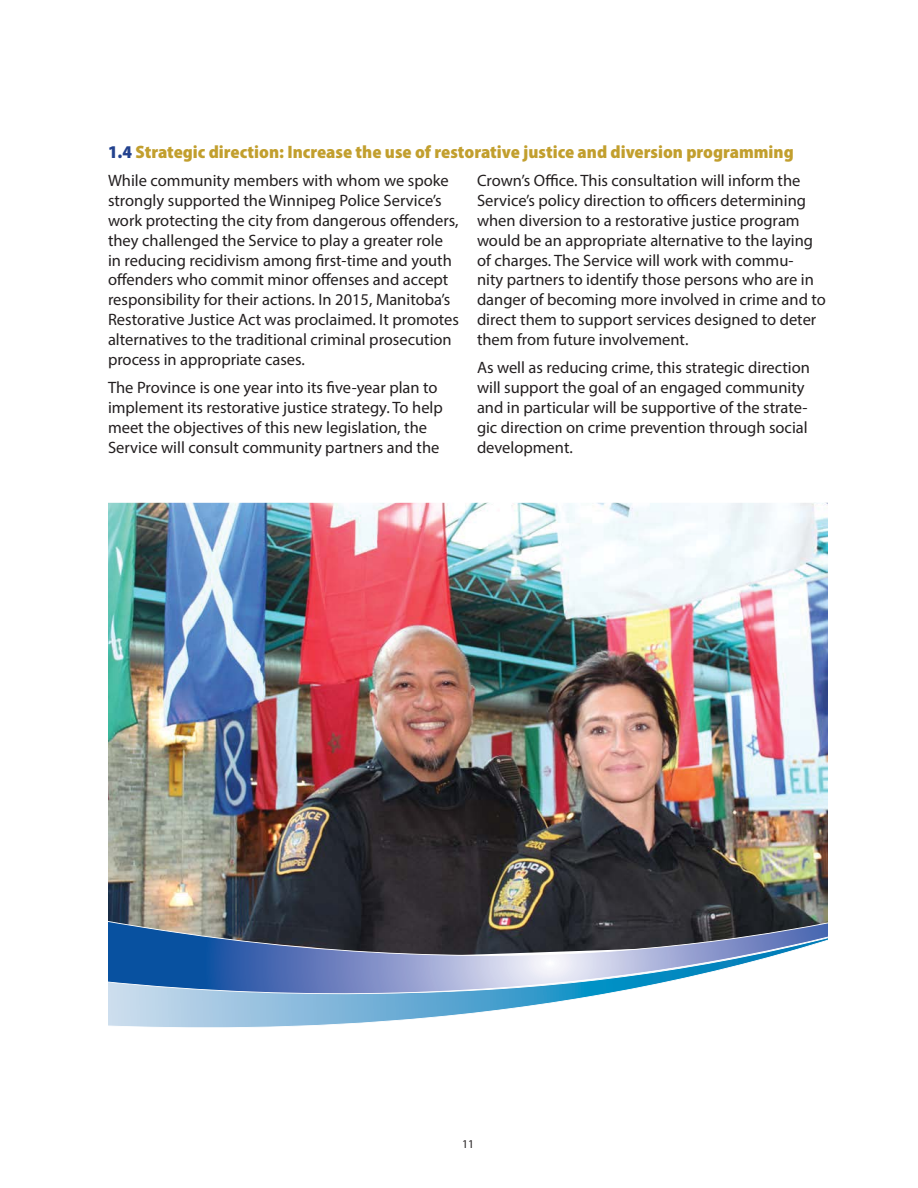
<style>
.page{position:relative;width:918px;height:1188px;background:#fff}
.page>*{position:absolute;margin:0;border:0;box-sizing:border-box;transform-origin:0 0}
.t1{font:900 semi-condensed 18px "Myriad Pro";color:#c29f2e}
.t2{font:16.5px/19.8px "Myriad Pro";color:#231f20}
.t3{font:12px "Myriad Pro";color:#231f20}
.s1{color:#23428e}
</style>
<div class="page">
<img style="left:108px;top:503px;width:720px;height:394px">
<svg style="left:108px;top:897px;width:720px;height:129px"></svg>
<p class="t1" style="left:108px;top:145px;width:687px"><span class="s1">1.4</span> Strategic direction: Increase the use of restorative justice and diversion programming</p>
<p class="t2" style="left:108px;top:172px;width:353px">While community members with whom we spoke strongly supported the Winnipeg Police Service’s work protecting the city from dangerous offenders, they challenged the Service to play a greater role in reducing recidivism among first-time and youth offenders who commit minor offenses and accept responsibility for their actions. In 2015, Manitoba’s Restorative Justice Act was proclaimed. It promotes alternatives to the traditional criminal prosecution process in appropriate cases.</p>
<p class="t2" style="left:108px;top:379px;width:336px">The Province is one year into its five-year plan to implement its restorative justice strategy. To help meet the objectives of this new legislation, the Service will consult community partners and the</p>
<p class="t2" style="left:477px;top:172px;width:350px">Crown’s Office. This consultation will inform the Service’s policy direction to officers determining when diversion to a restorative justice program would be an appropriate alternative to the laying of charges. The Service will work with commu-<br>nity partners to identify those persons who are in danger of becoming more involved in crime and to direct them to support services designed to deter them from future involvement.</p>
<p class="t2" style="left:477px;top:359px;width:334px">As well as reducing crime, this strategic direction will support the goal of an engaged community and in particular will be supportive of the strate&shy;gic direction on crime prevention through social development.</p>
<p class="t3" style="left:462px;top:1139px;width:13px">11</p>
</div>
